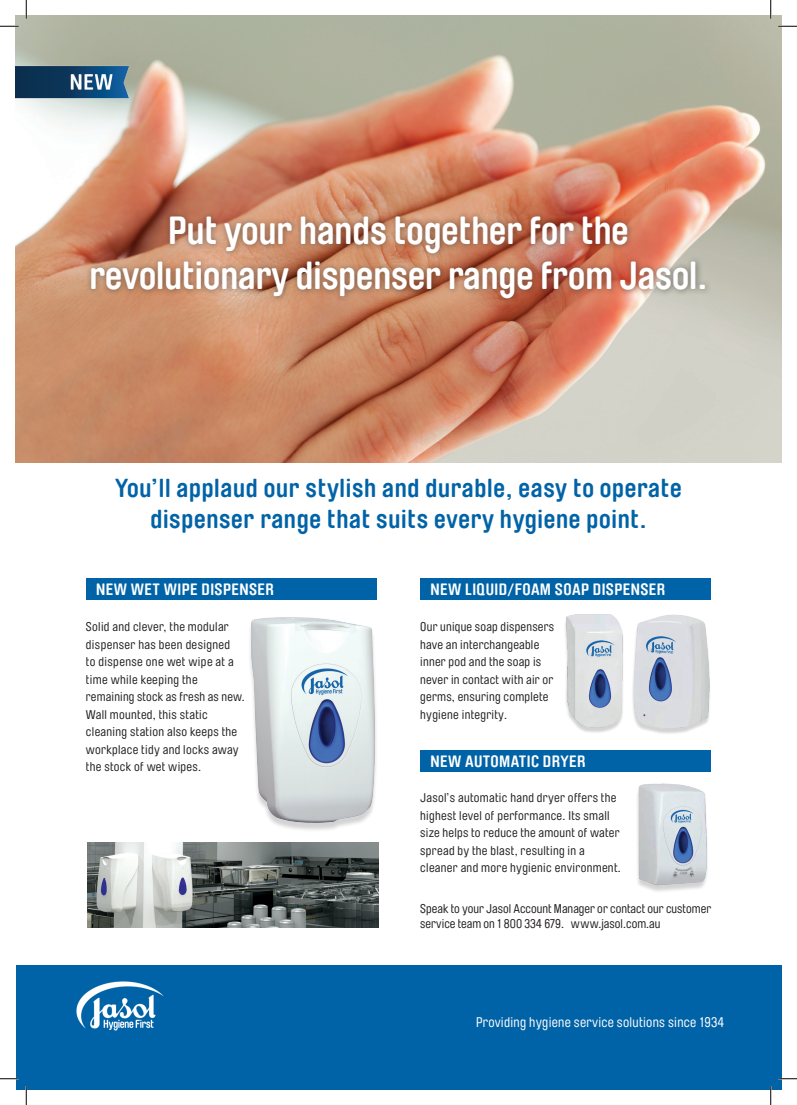
<style>
.page{position:relative;width:797px;height:1105px;background:#fff}
.page>*{position:absolute;margin:0;border:0;box-sizing:border-box;transform-origin:0 0}
.t1{font:700 38.75px/45px "Brauer Neue";color:#fff;text-align:center}
.t2{font:700 25.75px/31.2px "Brauer Neue";letter-spacing:.025em;color:#0163a7;text-align:center}
.t3{font:700 16.25px "Brauer Neue";letter-spacing:.025em;color:#fff}
.t4{font:13.75px "Brauer Neue";letter-spacing:.02em;color:#fff}
.t5{font:12.5px/17.5px "Brauer Neue";letter-spacing:.025em;color:#231f20}
.t6{font:12.5px/15px "Brauer Neue";letter-spacing:.005em;color:#231f20}
</style>
<div class="page">
<img style="left:16px;top:16px;width:765px;height:447px">
<div style="left:16px;top:965px;width:765px;height:124px;background:#0163a7"></div>
<img style="left:76px;top:981px;width:88px;height:50px">
<div style="left:85px;top:210px;width:626px;height:95px;background:#231f20;opacity:.5"></div>
<img style="left:16px;top:61px;width:117px;height:41px">
<div style="left:420px;top:750px;width:290px;height:21px;background:#0163a7"></div>
<div style="left:420px;top:578px;width:291px;height:22px;background:#0163a7"></div>
<div style="left:86px;top:578px;width:291px;height:22px;background:#0163a7"></div>
<img style="left:250px;top:617px;width:126px;height:213px">
<img style="left:565px;top:614px;width:145px;height:120px">
<img style="left:637px;top:783px;width:71px;height:109px">
<img style="left:88px;top:842px;width:290px;height:85px">
<svg style="left:0;top:25px;width:19px;height:2px"></svg>
<svg style="left:778px;top:25px;width:19px;height:2px"></svg>
<svg style="left:0;top:1078px;width:19px;height:1px"></svg>
<svg style="left:778px;top:1078px;width:19px;height:1px"></svg>
<svg style="left:25px;top:0;width:2px;height:19px"></svg>
<svg style="left:25px;top:1086px;width:2px;height:19px"></svg>
<svg style="left:770px;top:0;width:1px;height:19px"></svg>
<svg style="left:770px;top:1086px;width:1px;height:19px"></svg>
<h1 class="t1" style="left:89px;top:208px;width:619px">Put your hands together for the revolutionary dispenser range from Jasol.</h1>
<h2 class="t2" style="left:115px;top:472px;width:568px">You’ll applaud our stylish and durable, easy to operate dispenser range that suits every hygiene point.</h2>
<h3 class="t3" style="left:96px;top:580px;width:179px">NEW WET WIPE DISPENSER</h3>
<p class="t5" style="left:86px;top:618px;width:160px">Solid and clever, the modular dispenser has been designed<br>to dispense one wet wipe at a time while keeping the remaining stock as fresh as new.<br>Wall mounted, this static cleaning station also keeps the workplace tidy and locks away the stock of wet wipes.</p>
<h3 class="t3" style="left:430px;top:580px;width:236px">NEW LIQUID/FOAM SOAP DISPENSER</h3>
<p class="t5" style="left:420px;top:618px;width:135px">Our unique soap dispensers have an interchangeable inner pod and the soap is never in contact with air or germs, ensuring complete hygiene integrity.</p>
<h3 class="t3" style="left:430px;top:752px;width:157px">NEW AUTOMATIC DRYER</h3>
<p class="t5" style="left:420px;top:789px;width:202px">Jasol’s automatic hand dryer offers the highest level of performance. Its small size helps to reduce the amount of water spread by the blast, resulting in a cleaner and more hygienic environment.</p>
<p class="t6" style="left:420px;top:901px;width:292px">Speak to your Jasol Account Manager or contact our customer service team on 1 800 334 679. www.jasol.com.au</p>
<p class="t4" style="left:476px;top:1015px;width:250px">Providing hygiene service solutions since 1934</p>
</div>
